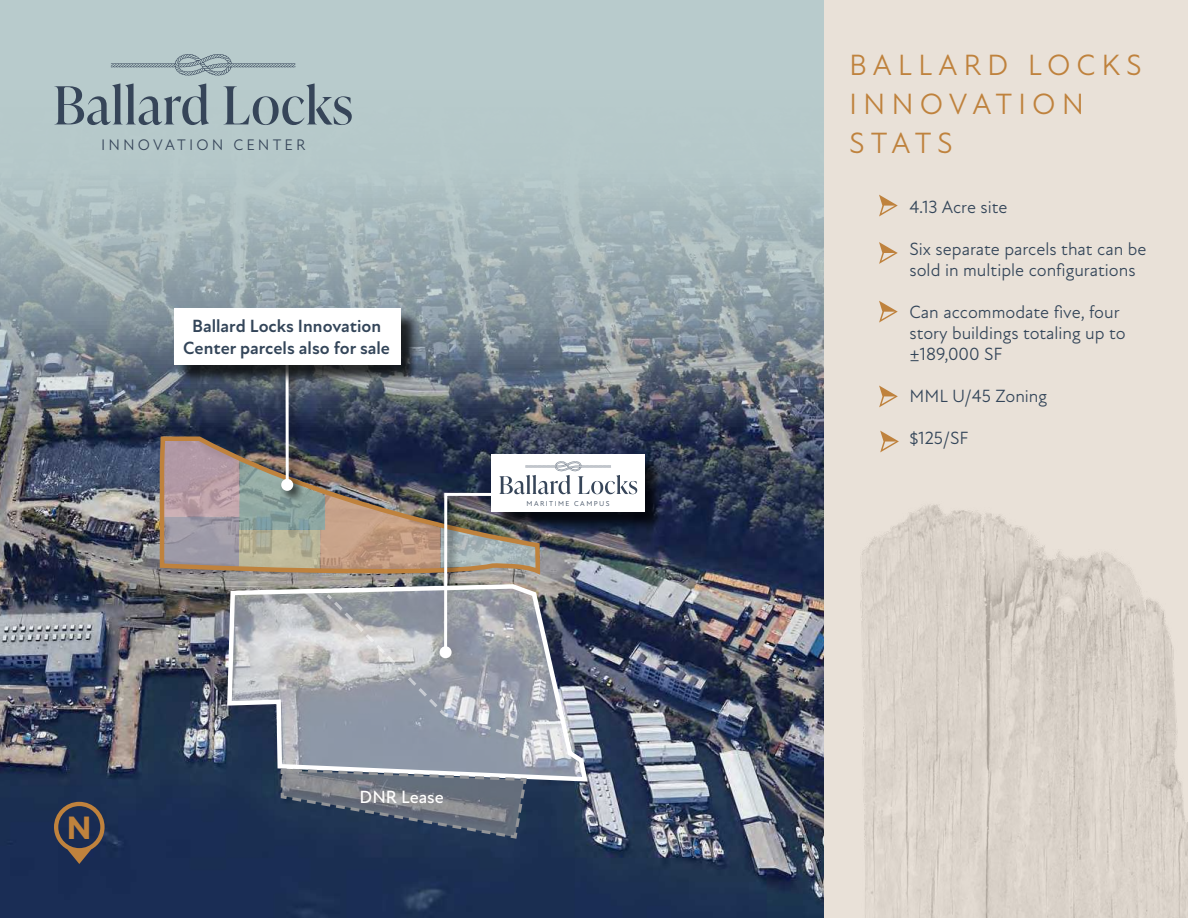
<style>
.page{position:relative;width:1188px;height:918px;background:#e9e1d8}
.page>*{position:absolute;margin:0;border:0;box-sizing:border-box;transform-origin:0 0}
.t1{font:700 32.1px "Gotham";color:#bf823d}
.t2{font:29.85px/39px "New Atten";letter-spacing:.2em;color:#bf823d}
.t3{font:18px/21px "New Atten";color:#334559}
.t4{font:700 18px/21.6px "New Atten";color:#334559;text-align:center}
.t5{font:500 18px "New Atten";color:#fff}
.t6{font:15.6px "New Atten";letter-spacing:.2em;color:#364559}
.t7{font:7.2px "New Atten";letter-spacing:.2em;color:#364559}
</style>
<div class="page">
<div style="left:0;top:0;width:824px;height:918px;background:#b8cbcc"></div>
<img style="left:0;top:186px;width:824px;height:732px">
<svg style="left:879px;top:195px;width:19px;height:21px"></svg>
<svg style="left:879px;top:242px;width:19px;height:22px"></svg>
<svg style="left:879px;top:301px;width:19px;height:22px"></svg>
<svg style="left:879px;top:386px;width:19px;height:21px"></svg>
<svg style="left:880px;top:431px;width:19px;height:21px"></svg>
<img style="left:860px;top:504px;width:328px;height:414px">
<div style="left:493px;top:457px;width:171px;height:74px;background:#000;opacity:.75"></div>
<div style="left:492px;top:455px;width:153px;height:57px;background:#fff"></div>
<svg style="left:225px;top:758px;width:365px;height:27px;background:#768295"></svg>
<div style="left:174px;top:309px;width:227px;height:56px;background:#fff"></div>
<svg style="left:54px;top:83px;width:298px;height:42px"></svg>
<svg style="left:111px;top:54px;width:184px;height:22px"></svg>
<svg style="left:54px;top:802px;width:51px;height:62px;background:#40404e"></svg>
<img style="left:163px;top:324px;width:474px;height:434px">
<svg style="left:279px;top:767px;width:250px;height:73px;background:#616b7c"></svg>
<p class="t6" style="left:101px;top:135px;width:206px">INNOVATION CENTER</p>
<p class="t4" style="left:183px;top:316px;width:208px">Ballard Locks Innovation<br>Center parcels also for sale</p>
<p class="t7" style="left:527px;top:499px;width:85px">MARITIME CAMPUS</p>
<h1 class="t1" style="left:67px;top:806px;width:27px">N</h1>
<p class="t5" style="left:360px;top:786px;width:86px">DNR Lease</p>
<h2 class="t2" style="left:849px;top:46px;width:294px">BALLARD LOCKS<br>INNOVATION<br>STATS</h2>
<p class="t3" style="left:910px;top:196px;width:99px">4.13 Acre site</p>
<p class="t3" style="left:910px;top:238px;width:238px">Six separate parcels that can be sold in multiple configurations</p>
<p class="t3" style="left:910px;top:301px;width:218px">Can accommodate five, four story buildings totaling up to ±189,000 SF</p>
<p class="t3" style="left:910px;top:385px;width:139px">MML U/45 Zoning</p>
<p class="t3" style="left:910px;top:427px;width:60px">$125/SF</p>
</div>
